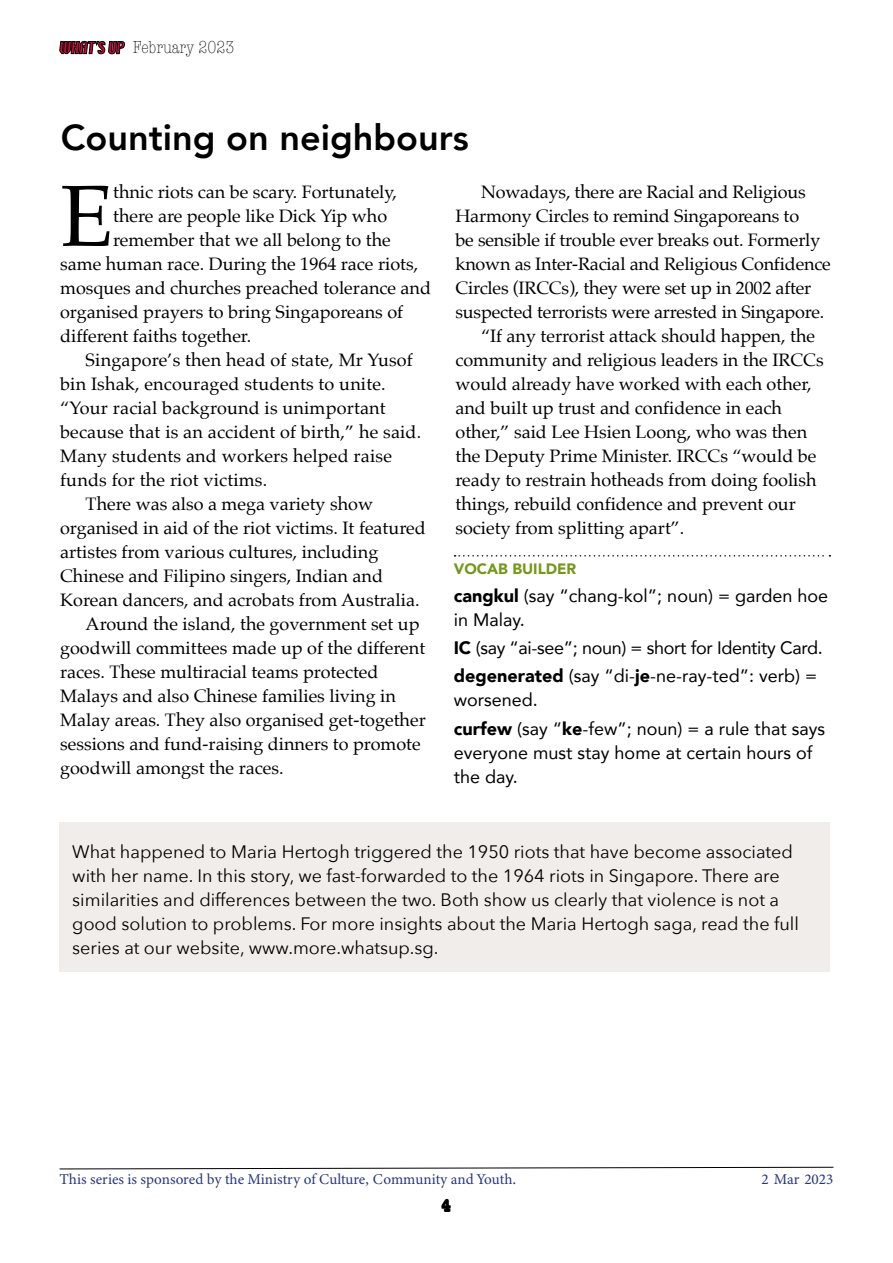
<style>
.page{position:relative;width:893px;height:1263px;background:#fff}
.page>*{position:absolute;margin:0;border:0;box-sizing:border-box;transform-origin:0 0}
.t1{font:86.7px "Palatino";color:#000}
.t2{font:800 36px "Avenir";color:#000}
.t3{font:18px "Palatino";color:#000}
.t4{font:18px/24px "Avenir Next";color:#000}
.t5{font:18px/24px "Avenir";color:#000}
.t6{font:18px/28.2px "Avenir";letter-spacing:-.02em;color:#000}
.t7{font:300 condensed 18px "American Typewriter";color:#000}
.t8{font:700 condensed 18px "American Typewriter";color:#000}
.t9{font:15px "Minion Variable Concept";color:#283583}
.t10{font:900 15px "Avenir";color:#749719}
.s1{font-weight:900}
</style>
<div class="page">
<svg style="left:59px;top:40px;width:66px;height:15px"></svg>
<svg style="left:59px;top:1167px;width:775px;height:2px"></svg>
<svg style="left:455px;top:555px;width:375px;height:2px"></svg>
<div style="left:60px;top:822px;width:770px;height:149px;background:#f1edeb"></div>
<p class="t7" style="left:133px;top:35px;width:103px">February 2023</p>
<h2 class="t2" style="left:61px;top:109px;width:409px">Counting on neighbours</h2>
<h1 class="t1" style="left:60px;top:144px;width:55px">E</h1>
<p class="t3" style="left:113px;top:177px;width:285px">thnic riots can be scary. Fortunately,</p>
<p class="t3" style="left:113px;top:201px;width:276px">there are people like Dick Yip who</p>
<p class="t3" style="left:113px;top:225px;width:279px">remember that we all belong to the</p>
<p class="t3" style="left:60px;top:249px;width:360px">same human race. During the 1964 race riots,</p>
<p class="t3" style="left:60px;top:273px;width:372px">mosques and churches preached tolerance and</p>
<p class="t3" style="left:60px;top:297px;width:345px">organised prayers to bring Singaporeans of</p>
<p class="t3" style="left:60px;top:321px;width:193px">different faiths together.</p>
<p class="t3" style="left:86px;top:345px;width:329px">Singapore’s then head of state, Mr Yusof</p>
<p class="t3" style="left:60px;top:369px;width:327px">bin Ishak, encouraged students to unite.</p>
<p class="t3" style="left:60px;top:393px;width:327px">“Your racial background is unimportant</p>
<p class="t3" style="left:60px;top:417px;width:363px">because that is an accident of birth,” he said.</p>
<p class="t3" style="left:60px;top:441px;width:333px">Many students and workers helped raise</p>
<p class="t3" style="left:60px;top:465px;width:209px">funds for the riot victims.</p>
<p class="t3" style="left:86px;top:489px;width:289px">There was also a mega variety show</p>
<p class="t3" style="left:60px;top:513px;width:367px">organised in aid of the riot victims. It featured</p>
<p class="t3" style="left:60px;top:537px;width:320px">artistes from various cultures, including</p>
<p class="t3" style="left:60px;top:561px;width:324px">Chinese and Filipino singers, Indian and</p>
<p class="t3" style="left:60px;top:585px;width:361px">Korean dancers, and acrobats from Australia.</p>
<p class="t3" style="left:86px;top:609px;width:335px">Around the island, the government set up</p>
<p class="t3" style="left:60px;top:633px;width:367px">goodwill committees made up of the different</p>
<p class="t3" style="left:60px;top:657px;width:320px">races. These multiracial teams protected</p>
<p class="t3" style="left:60px;top:681px;width:337px">Malays and also Chinese families living in</p>
<p class="t3" style="left:60px;top:705px;width:367px">Malay areas. They also organised get-together</p>
<p class="t3" style="left:60px;top:729px;width:362px">sessions and fund-raising dinners to promote</p>
<p class="t3" style="left:60px;top:753px;width:225px">goodwill amongst the races.</p>
<p class="t3" style="left:481px;top:177px;width:326px">Nowadays, there are Racial and Religious</p>
<p class="t3" style="left:455px;top:201px;width:345px">Harmony Circles to remind Singaporeans to</p>
<p class="t3" style="left:455px;top:225px;width:366px">be sensible if trouble ever breaks out. Formerly</p>
<p class="t3" style="left:455px;top:249px;width:377px">known as Inter-Racial and Religious Confidence</p>
<p class="t3" style="left:455px;top:273px;width:357px">Circles (IRCCs), they were set up in 2002 after</p>
<p class="t3" style="left:455px;top:297px;width:370px">suspected terrorists were arrested in Singapore.</p>
<p class="t3" style="left:481px;top:321px;width:336px">“If any terrorist attack should happen, the</p>
<p class="t3" style="left:455px;top:345px;width:370px">community and religious leaders in the IRCCs</p>
<p class="t3" style="left:455px;top:369px;width:358px">would already have worked with each other,</p>
<p class="t3" style="left:455px;top:393px;width:328px">and built up trust and confidence in each</p>
<p class="t3" style="left:455px;top:417px;width:353px">other,” said Lee Hsien Loong, who was then</p>
<p class="t3" style="left:455px;top:441px;width:362px">the Deputy Prime Minister. IRCCs “would be</p>
<p class="t3" style="left:455px;top:465px;width:363px">ready to restrain hotheads from doing foolish</p>
<p class="t3" style="left:455px;top:489px;width:342px">things, rebuild confidence and prevent our</p>
<p class="t3" style="left:455px;top:513px;width:230px">society from splitting apart”.</p>
<p class="t10" style="left:454px;top:555px;width:124px">VOCAB BUILDER</p>
<p class="t5" style="left:454px;top:583px;width:376px"><span class="s1">cangkul</span> (say “chang-kol”; noun) = garden hoe in Malay.</p>
<p class="t6" style="left:454px;top:633px;width:370px"><span class="s1">IC</span> (say “ai-see”; noun) = short for Identity Card. <span class="s1">degenerated</span> (say “di-<span class="s1">je</span>-ne-ray-ted”: verb) =</p>
<p class="t5" style="left:454px;top:685px;width:373px;line-height:28.2px">worsened.<br><span class="s1">curfew</span> (say “<span class="s1">ke</span>-few”; noun) = a rule that says</p>
<p class="t5" style="left:454px;top:740px;width:360px">everyone must stay home at certain hours of the day.</p>
<p class="t4" style="left:72px;top:839px;width:728px">What happened to Maria Hertogh triggered the 1950 riots that have become associated with her name. In this story, we fast-forwarded to the 1964 riots in Singapore. There are similarities and differences between the two. Both show us clearly that violence is not a good solution to problems. For more insights about the Maria Hertogh saga, read the full series at our website, www.more.whatsup.sg.</p>
<p class="t9" style="left:60px;top:1168px;width:458px">This series is sponsored by the Ministry of Culture, Community and Youth.</p>
<p class="t9" style="left:762px;top:1168px;width:73px">2 Mar 2023</p>
<p class="t8" style="left:442px;top:1191px;width:10px">4</p>
</div>
